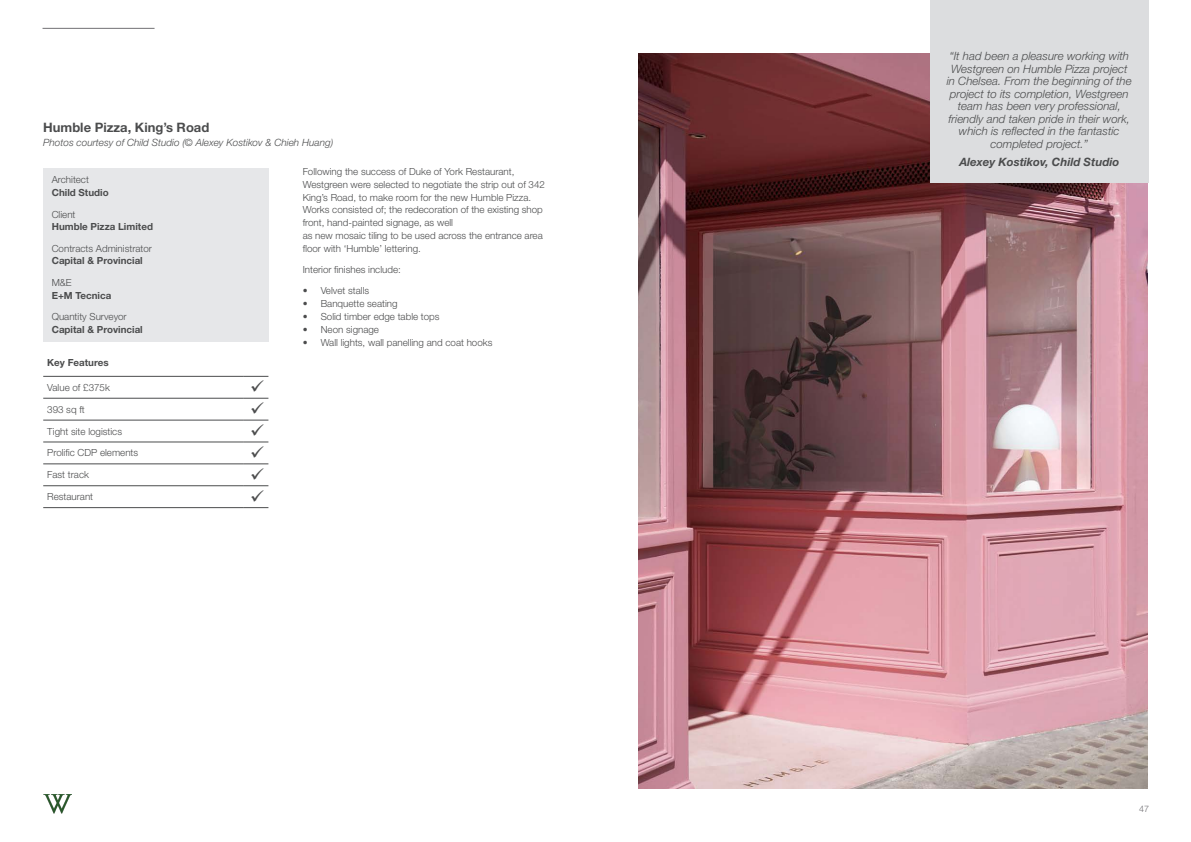
<style>
.page{position:relative;width:1191px;height:842px;background:#fff}
.page>*{position:absolute;margin:0;border:0;box-sizing:border-box;transform-origin:0 0}
.t1{font:700 13px "Helvetica Neue LT Std";color:#4b4c4d}
.t2{font:italic 300 11.5px/12.5px "Helvetica Neue LT Std";color:#4b4c4d;text-align:center}
.t3{font:italic 700 11.5px "Helvetica Neue LT Std";color:#4b4c4d}
.t4{font:italic 300 10px "Helvetica Neue LT Std";color:#4b4c4d}
.t5{font:300 9.8px/12.8px "Helvetica Neue LT Std";color:#4b4c4d}
.t6{font:700 9.8px "Helvetica Neue LT Std";color:#4b4c4d}
.t7{font:300 9px "Helvetica Neue LT Std";color:#717074}
</style>
<div class="page">
<hr style="left:43px;top:28px;width:112px;height:1px;background:#717074">
<img style="left:43px;top:794px;width:29px;height:19px">
<div style="left:43px;top:168px;width:226px;height:173px;background:#e6e7e9"></div>
<hr style="left:43px;top:376px;width:201px;height:1px;background:#4b4c4d">
<hr style="left:43px;top:398px;width:201px;height:1px;background:#4b4c4d">
<hr style="left:43px;top:420px;width:201px;height:1px;background:#4b4c4d">
<hr style="left:43px;top:442px;width:201px;height:1px;background:#4b4c4d">
<hr style="left:43px;top:464px;width:201px;height:1px;background:#4b4c4d">
<hr style="left:43px;top:485px;width:201px;height:1px;background:#4b4c4d">
<hr style="left:43px;top:507px;width:201px;height:1px;background:#4b4c4d">
<svg style="left:244px;top:507px;width:24px;height:1px"></svg>
<img style="left:638px;top:53px;width:509px;height:736px">
<div style="left:930px;top:0;width:218px;height:182px;background:#dcdddf"></div>
<svg style="left:244px;top:376px;width:24px;height:1px"></svg>
<svg style="left:244px;top:398px;width:24px;height:1px"></svg>
<svg style="left:244px;top:420px;width:24px;height:1px"></svg>
<svg style="left:244px;top:442px;width:24px;height:1px"></svg>
<svg style="left:244px;top:464px;width:24px;height:1px"></svg>
<svg style="left:244px;top:485px;width:24px;height:2px"></svg>
<p class="t1" style="left:43px;top:119px;width:168px">Humble Pizza, King’s Road</p>
<p class="t4" style="left:43px;top:136px;width:291px">Photos courtesy of Child Studio (© Alexey Kostikov &amp; Chieh Huang)</p>
<p class="t5" style="left:303px;top:165px;width:244px">Following the success of Duke of York Restaurant, Westgreen were selected to negotiate the strip out of 342<br>King’s Road, to make room for the new Humble Pizza.<br>Works consisted of; the redecoration of the existing shop front, hand-painted signage, as well<br>as new mosaic tiling to be used across the entrance area floor with ‘Humble’ lettering.</p>
<p class="t5" style="left:303px;top:263px;width:100px">Interior finishes include:</p>
<p class="t5" style="left:303px;top:284px;width:68px">• Velvet stalls</p>
<p class="t5" style="left:303px;top:297px;width:96px">• Banquette seating</p>
<p class="t5" style="left:303px;top:310px;width:138px">• Solid timber edge table tops</p>
<p class="t5" style="left:303px;top:323px;width:78px">• Neon signage</p>
<p class="t5" style="left:303px;top:336px;width:191px">• Wall lights, wall panelling and coat hooks</p>
<p class="t5" style="left:52px;top:173px;width:39px">Architect</p>
<p class="t6" style="left:52px;top:187px;width:58px">Child Studio</p>
<p class="t5" style="left:52px;top:207px;width:25px">Client</p>
<p class="t6" style="left:52px;top:221px;width:103px">Humble Pizza Limited</p>
<p class="t5" style="left:52px;top:242px;width:102px">Contracts Administrator</p>
<p class="t6" style="left:52px;top:255px;width:93px">Capital &amp; Provincial</p>
<p class="t5" style="left:52px;top:276px;width:21px">M&amp;E</p>
<p class="t6" style="left:52px;top:289px;width:61px">E+M Tecnica</p>
<p class="t5" style="left:52px;top:310px;width:76px">Quantity Surveyor</p>
<p class="t6" style="left:52px;top:323px;width:93px">Capital &amp; Provincial</p>
<p class="t6" style="left:47px;top:356px;width:63px">Key Features</p>
<p class="t5" style="left:47px;top:381px;width:64px">Value of £375k</p>
<p class="t5" style="left:47px;top:403px;width:39px">393 sq ft</p>
<p class="t5" style="left:47px;top:424px;width:76px">Tight site logistics</p>
<p class="t5" style="left:47px;top:446px;width:92px">Prolific CDP elements</p>
<p class="t5" style="left:47px;top:468px;width:43px">Fast track</p>
<p class="t5" style="left:47px;top:490px;width:47px">Restaurant</p>
<p class="t2" style="left:946px;top:50px;width:186px">“It had been a pleasure working with Westgreen on Humble Pizza project in Chelsea. From the beginning of the project to its completion, Westgreen team has been very professional, friendly and taken pride in their work, which is reflected in the fantastic completed project.”</p>
<p class="t3" style="left:959px;top:155px;width:161px">Alexey Kostikov, Child Studio</p>
<p class="t7" style="left:1139px;top:804px;width:12px">47</p>
</div>
